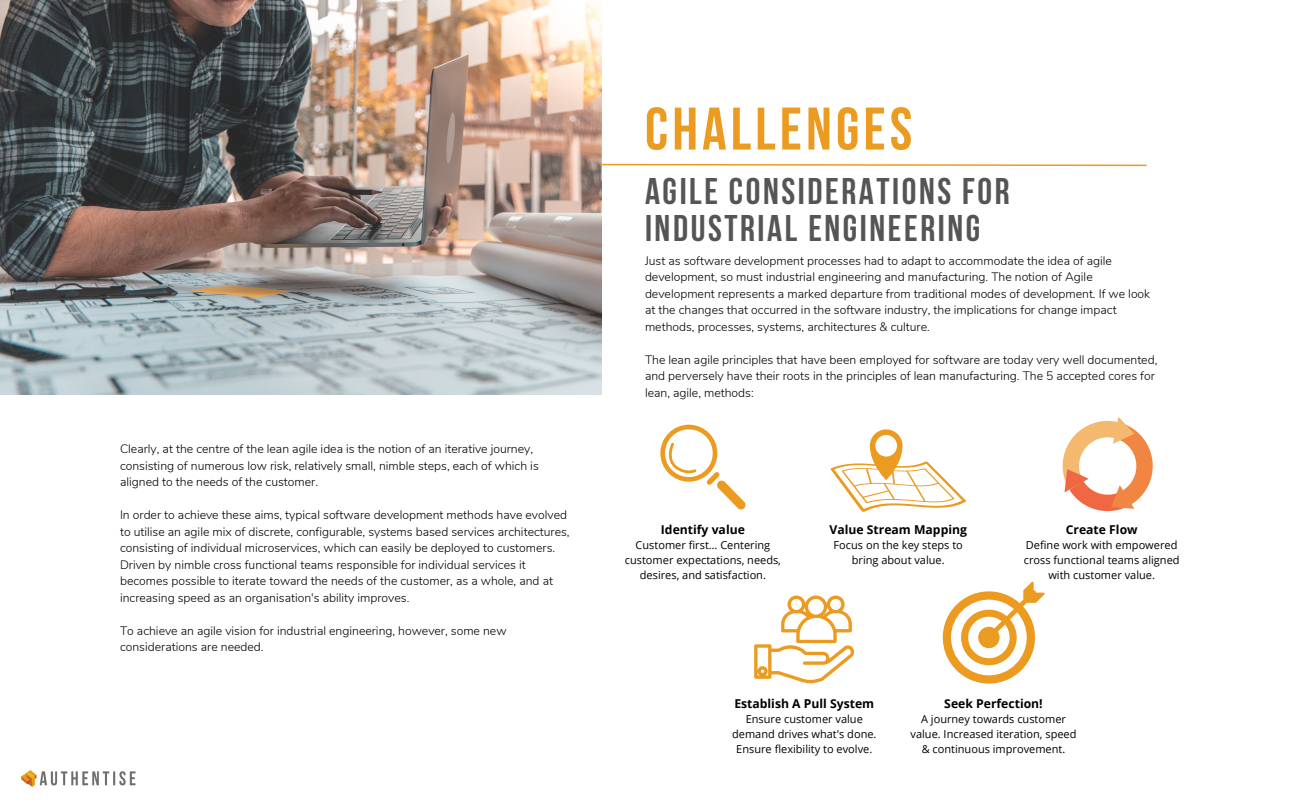
<style>
.page{position:relative;width:1290px;height:810px;background:#fff}
.page>*{position:absolute;margin:0;border:0;box-sizing:border-box;transform-origin:0 0}
.t1{font:700 60px "Bebas Neue";letter-spacing:.07em;color:#ec9b21}
.t2{font:700 37px/36.8px "Bebas Neue";letter-spacing:.07em;color:#555}
.t3{font:300 12.2px/16.5px "Nunito";color:#000}
.t4{font:700 12.2px "Open Sans";color:#000}
.t5{font:11px/15px "Open Sans";color:#000;text-align:center}
</style>
<div class="page">
<svg style="left:660px;top:425px;width:85px;height:84px"></svg>
<svg style="left:830px;top:429px;width:136px;height:83px"></svg>
<svg style="left:1063px;top:417px;width:90px;height:94px"></svg>
<svg style="left:602px;top:163px;width:545px;height:4px"></svg>
<svg style="left:754px;top:596px;width:100px;height:87px"></svg>
<svg style="left:943px;top:582px;width:102px;height:102px"></svg>
<img style="left:21px;top:770px;width:115px;height:17px">
<img style="left:0;top:0;width:602px;height:395px">
<p class="t3" style="left:120px;top:441px;width:420px">Clearly, at the centre of the lean agile idea is the notion of an iterative journey, consisting of numerous low risk, relatively small, nimble steps, each of which is aligned to the needs of the customer.</p>
<p class="t3" style="left:120px;top:507px;width:451px">In order to achieve these aims, typical software development methods have evolved to utilise an agile mix of discrete, configurable, systems based services architectures, consisting of individual microservices, which can easily be deployed to customers.<br>Driven by nimble cross functional teams responsible for individual services it becomes possible to iterate toward the needs of the customer, as a whole, and at increasing speed as an organisation's ability improves.</p>
<p class="t3" style="left:120px;top:623px;width:388px">To achieve an agile vision for industrial engineering, however, some new considerations are needed.</p>
<p class="t1" style="left:645px;top:105px;width:269px">CHALLENGES</p>
<p class="t2" style="left:645px;top:177px;width:366px">AGILE CONSIDERATIONS FOR<br>INDUSTRIAL ENGINEERING</p>
<p class="t3" style="left:645px;top:252px;width:507px">Just as software development processes had to adapt to accommodate the idea of agile development, so must industrial engineering and manufacturing. The notion of Agile development represents a marked departure from traditional modes of development. If we look at the changes that occurred in the software industry, the implications for change impact methods, processes, systems, architectures &amp; culture.</p>
<p class="t3" style="left:645px;top:351px;width:514px">The lean agile principles that have been employed for software are today very well documented, and perversely have their roots in the principles of lean manufacturing. The 5 accepted cores for lean, agile, methods:</p>
<p class="t4" style="left:661px;top:521px;width:86px">Identify value</p>
<p class="t5" style="left:625px;top:537px;width:158px">Customer first… Centering customer expectations, needs, desires, and satisfaction.</p>
<p class="t4" style="left:830px;top:521px;width:139px">Value Stream Mapping</p>
<p class="t5" style="left:834px;top:537px;width:131px">Focus on the key steps to bring about value.</p>
<p class="t4" style="left:1066px;top:521px;width:73px">Create Flow</p>
<p class="t5" style="left:1024px;top:537px;width:157px">Define work with empowered cross functional teams aligned with customer value.</p>
<p class="t4" style="left:734px;top:695px;width:141px">Establish A Pull System</p>
<p class="t5" style="left:732px;top:712px;width:146px">Ensure customer value demand drives what's done.<br>Ensure flexibility to evolve.</p>
<p class="t4" style="left:944px;top:695px;width:100px">Seek Perfection!</p>
<p class="t5" style="left:911px;top:712px;width:167px">A journey towards customer value. Increased iteration, speed &amp; continuous improvement.</p>
</div>
